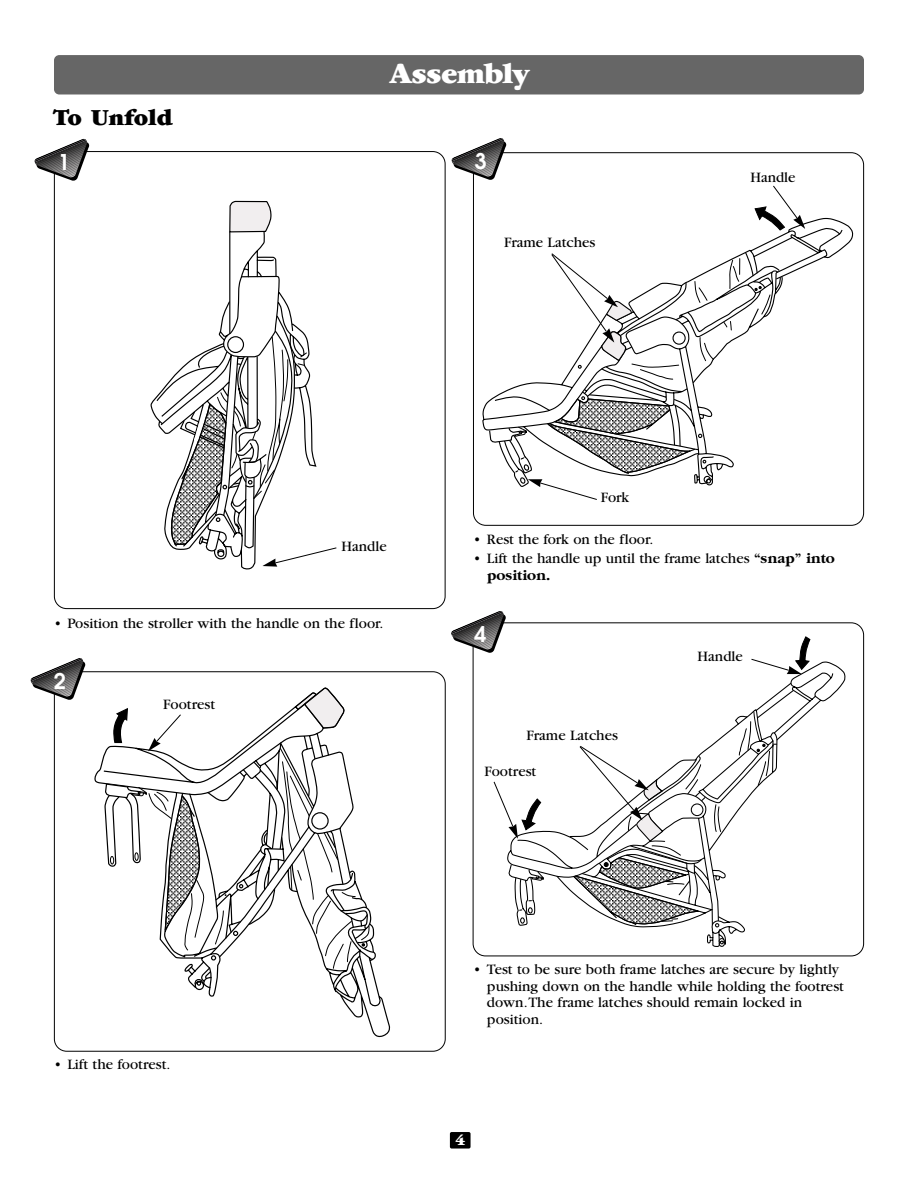
<style>
.page{position:relative;width:918px;height:1188px;background:#fff}
.page>*{position:absolute;margin:0;border:0;box-sizing:border-box;transform-origin:0 0}
.t1{font:900 30px "Garamond";letter-spacing:-.02em;color:#fff}
.t2{font:900 24px "Garamond";color:#000}
.t3{font:600 21.6px "Avant Garde";color:#fff}
.t4{font:15px/16.5px "Garamond";color:#000}
.t5{font:900 15px "Garamond";color:#fff}
.s1{font-weight:700}
</style>
<div class="page">
<div style="left:54px;top:55px;width:810px;height:39px;background:#666;border-radius:5px"></div>
<svg style="left:753px;top:661px;width:93px;height:115px"></svg>
<div style="left:473px;top:622px;width:391px;height:334px;border:1px solid #000;border-radius:12px"></div>
<svg style="left:151px;top:201px;width:186px;height:368px"></svg>
<svg style="left:751px;top:636px;width:59px;height:38px"></svg>
<svg style="left:34px;top:138px;width:56px;height:43px"></svg>
<svg style="left:30px;top:658px;width:364px;height:387px"></svg>
<svg style="left:451px;top:138px;width:403px;height:362px"></svg>
<svg style="left:451px;top:611px;width:56px;height:42px"></svg>
<svg style="left:493px;top:711px;width:277px;height:236px"></svg>
<div style="left:450px;top:1132px;width:21px;height:17px;background:#000;border-radius:2px"></div>
<h2 class="t2" style="left:53px;top:109px;width:121px">To Unfold</h2>
<h3 class="t3" style="left:58px;top:154px;width:14px">1</h3>
<h1 class="t1" style="left:389px;top:62px;width:142px">Assembly</h1>
<h3 class="t3" style="left:475px;top:153px;width:14px">3</h3>
<p class="t4" style="left:504px;top:236px;width:93px">Frame Latches</p>
<p class="t4" style="left:750px;top:170px;width:47px">Handle</p>
<p class="t4" style="left:342px;top:539px;width:47px">Handle</p>
<p class="t4" style="left:601px;top:490px;width:30px">Fork</p>
<p class="t4" style="left:473px;top:532px;width:181px">• Rest the fork on the floor.</p>
<p class="t4" style="left:487px;top:552px;width:349px;text-indent:-14px">• Lift the handle up until the frame latches <span class="s1">“snap” into position.</span></p>
<p class="t4" style="left:54px;top:616px;width:331px">• Position the stroller with the handle on the floor.</p>
<h3 class="t3" style="left:54px;top:673px;width:14px">2</h3>
<p class="t4" style="left:163px;top:697px;width:53px">Footrest</p>
<h3 class="t3" style="left:474px;top:626px;width:14px">4</h3>
<p class="t4" style="left:527px;top:728px;width:93px">Frame Latches</p>
<p class="t4" style="left:484px;top:764px;width:53px">Footrest</p>
<p class="t4" style="left:698px;top:650px;width:47px">Handle</p>
<p class="t4" style="left:54px;top:1057px;width:118px">• Lift the footrest.</p>
<p class="t4" style="left:487px;top:963px;width:359px;text-indent:-14px">• Test to be sure both frame latches are secure by lightly pushing down on the handle while holding the footrest down.The frame latches should remain locked in position.</p>
<p class="t5" style="left:455px;top:1135px;width:11px">4</p>
</div>
